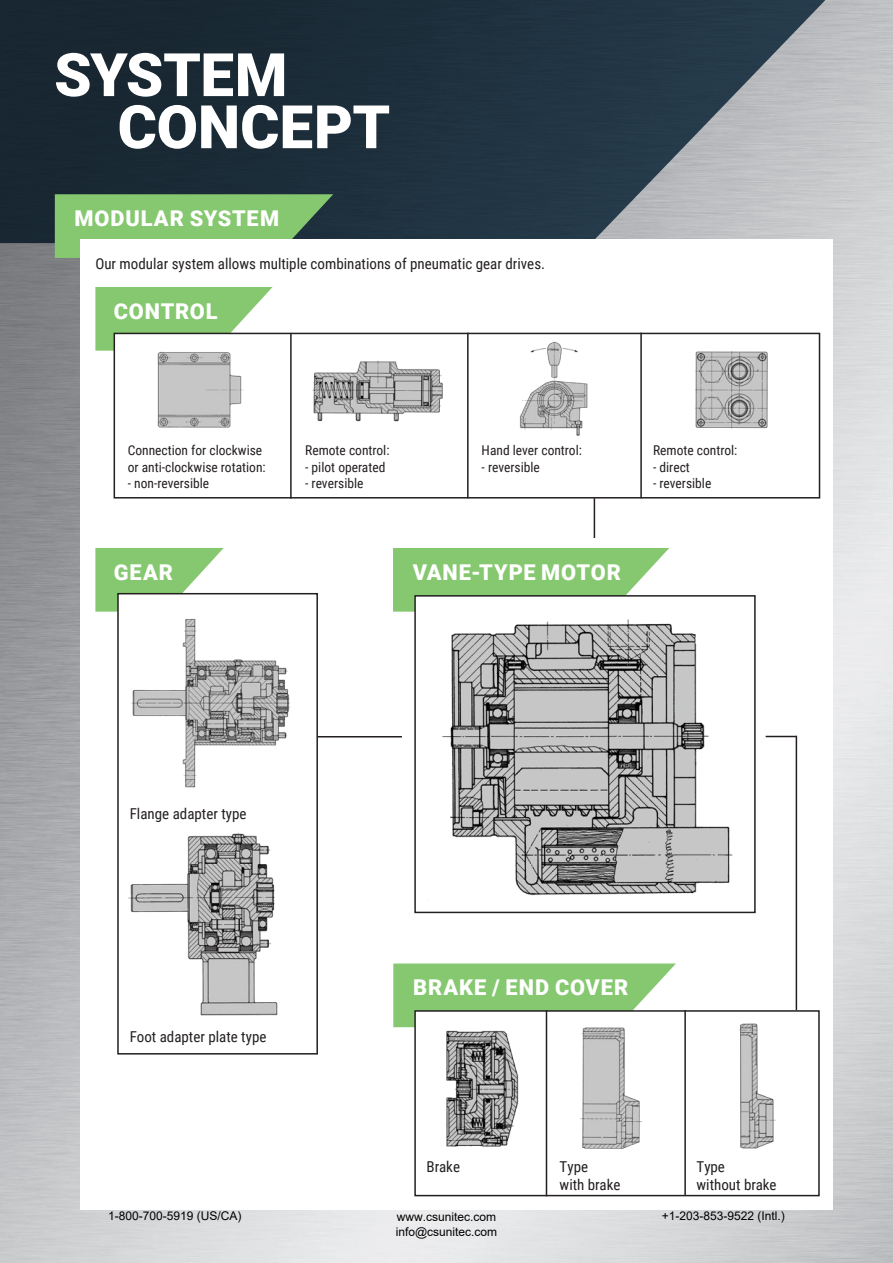
<style>
.page{position:relative;width:893px;height:1263px;background:#fff}
.page>*{position:absolute;margin:0;border:0;box-sizing:border-box;transform-origin:0 0}
.t1{font:900 60px "Roboto";letter-spacing:-.005em;color:#fff}
.t2{font:900 21.75px "Roboto";letter-spacing:.04em;color:#fff}
.t3{font:15px "Roboto Condensed";color:#231f20}
.t4{font:13.5px/16.2px "Roboto Condensed";color:#231f20}
.t5{font:12px/14.4px "Arial";color:#000}
</style>
<div class="page">
<img style="left:0;top:0;width:893px;height:1263px">
<svg style="left:0;top:0;width:838px;height:243px;background:#374651"></svg>
<svg style="left:55px;top:194px;width:278px;height:64px;background:#7dbc6b"></svg>
<div style="left:80px;top:239px;width:752px;height:970px;background:#fff"></div>
<svg style="left:95px;top:287px;width:178px;height:64px;background:#92cd7f"></svg>
<svg style="left:95px;top:548px;width:129px;height:64px;background:#98d085"></svg>
<div style="left:118px;top:594px;width:199px;height:460px;background:#fff"></div>
<div style="left:117px;top:593px;width:201px;height:461px;border:2px solid #231f20"></div>
<img style="left:128px;top:833px;width:150px;height:183px">
<div style="left:114px;top:333px;width:705px;height:165px;background:#fff"></div>
<div style="left:114px;top:333px;width:706px;height:165px;border:2px solid #231f20"></div>
<hr style="left:317px;top:736px;width:85px;height:1px;background:#231f20">
<hr style="left:594px;top:498px;width:1px;height:40px;background:#231f20">
<svg style="left:393px;top:548px;width:276px;height:64px;background:#8dcb79"></svg>
<div style="left:415px;top:596px;width:340px;height:316px;background:#fff"></div>
<div style="left:414px;top:595px;width:342px;height:318px;border:2px solid #231f20"></div>
<img style="left:442px;top:619px;width:291px;height:277px">
<img style="left:312px;top:360px;width:131px;height:62px">
<img style="left:519px;top:341px;width:69px;height:95px">
<img style="left:695px;top:351px;width:73px;height:78px">
<hr style="left:290px;top:333px;width:2px;height:165px;background:#231f20">
<img style="left:157px;top:351px;width:87px;height:77px">
<hr style="left:467px;top:333px;width:2px;height:165px;background:#231f20">
<hr style="left:640px;top:333px;width:2px;height:165px;background:#231f20">
<svg style="left:393px;top:963px;width:283px;height:64px;background:#8fcc7b"></svg>
<div style="left:415px;top:1011px;width:404px;height:184px;background:#fff"></div>
<div style="left:414px;top:1010px;width:406px;height:186px;border:2px solid #231f20"></div>
<hr style="left:546px;top:1010px;width:1px;height:186px;background:#231f20">
<hr style="left:684px;top:1010px;width:2px;height:185px;background:#231f20">
<img style="left:446px;top:1030px;width:73px;height:117px">
<img style="left:739px;top:1023px;width:37px;height:126px">
<img style="left:580px;top:1027px;width:62px;height:122px">
<hr style="left:796px;top:736px;width:1px;height:274px;background:#231f20">
<hr style="left:766px;top:736px;width:30px;height:1px;background:#231f20">
<img style="left:131px;top:619px;width:160px;height:169px">
<p class="t1" style="left:54px;top:33px;width:235px">SYSTEM</p>
<p class="t1" style="left:118px;top:85px;width:274px">CONCEPT</p>
<p class="t2" style="left:75px;top:203px;width:206px">MODULAR SYSTEM</p>
<p class="t3" style="left:95px;top:253px;width:451px">Our modular system allows multiple combinations of pneumatic gear drives.</p>
<p class="t2" style="left:114px;top:296px;width:105px">CONTROL</p>
<p class="t4" style="left:128px;top:442px;width:139px">Connection for clockwise or anti-clockwise rotation:</p>
<p class="t4" style="left:128px;top:474px;width:83px">- non-reversible</p>
<p class="t2" style="left:114px;top:557px;width:60px">GEAR</p>
<p class="t4" style="left:305px;top:442px;width:86px">Remote control:</p>
<p class="t4" style="left:305px;top:458px;width:82px">- pilot operated</p>
<p class="t4" style="left:305px;top:474px;width:60px">- reversible</p>
<p class="t4" style="left:482px;top:442px;width:102px">Hand lever control:</p>
<p class="t4" style="left:482px;top:458px;width:60px">- reversible</p>
<p class="t2" style="left:413px;top:557px;width:210px">VANE-TYPE MOTOR</p>
<p class="t4" style="left:653px;top:442px;width:86px">Remote control:</p>
<p class="t4" style="left:653px;top:458px;width:38px">- direct</p>
<p class="t4" style="left:653px;top:474px;width:60px">- reversible</p>
<p class="t3" style="left:130px;top:803px;width:118px">Flange adapter type</p>
<p class="t3" style="left:130px;top:1026px;width:138px">Foot adapter plate type</p>
<p class="t2" style="left:413px;top:972px;width:217px">BRAKE / END COVER</p>
<p class="t3" style="left:427px;top:1156px;width:35px">Brake</p>
<p class="t3" style="left:560px;top:1156px;width:30px">Type</p>
<p class="t3" style="left:560px;top:1174px;width:62px">with brake</p>
<p class="t3" style="left:696px;top:1156px;width:30px">Type</p>
<p class="t3" style="left:696px;top:1174px;width:82px">without brake</p>
<p class="t5" style="left:108px;top:1208px;width:135px">1-800-700-5919 (US/CA)</p>
<p class="t5" style="left:396px;top:1209px;width:103px">www.csunitec.com info@csunitec.com</p>
<p class="t5" style="left:662px;top:1208px;width:125px">+1-203-853-9522 (Intl.)</p>
</div>
